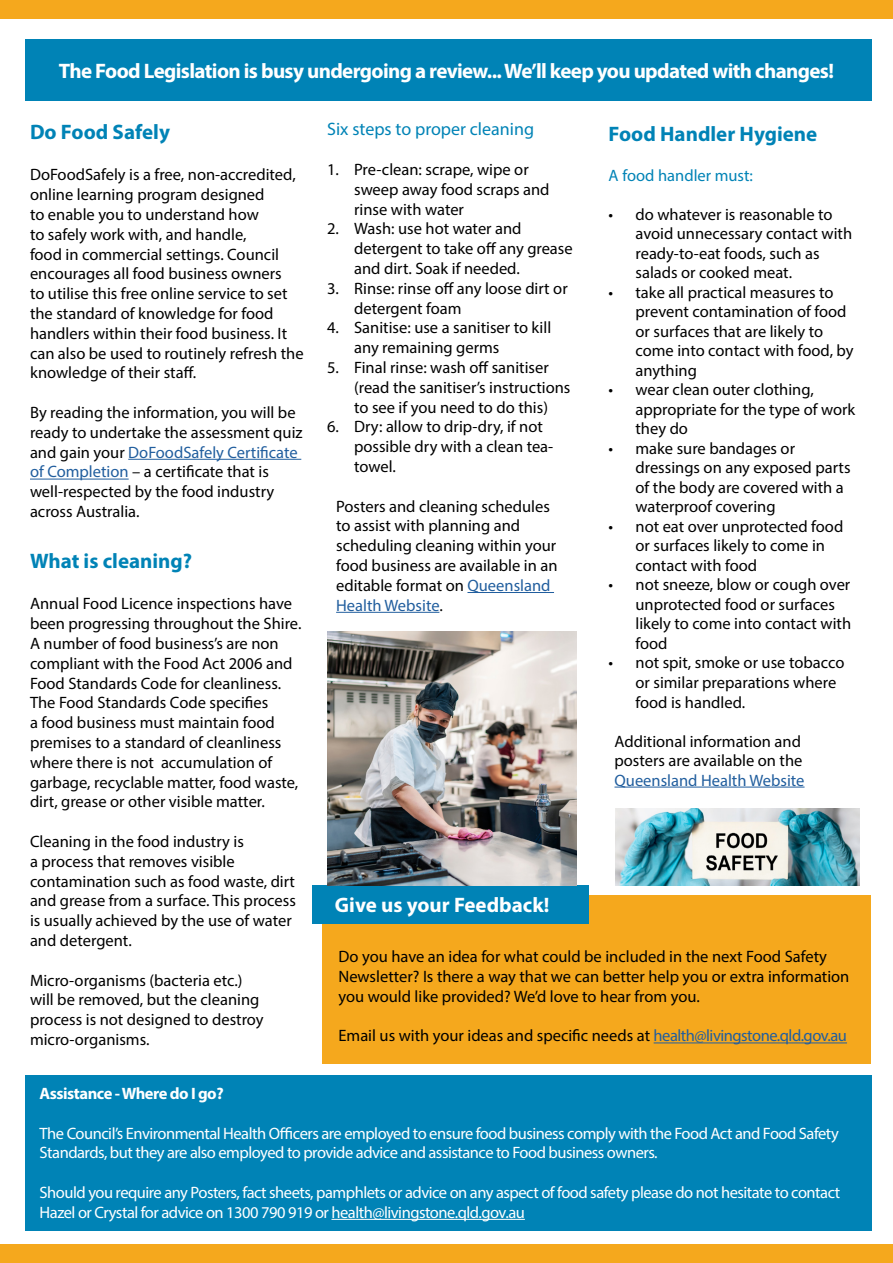
<style>
.page{position:relative;width:893px;height:1263px;background:#fff}
.page>*{position:absolute;margin:0;border:0;box-sizing:border-box;transform-origin:0 0}
.t1{font:700 21px "Myriad Pro";letter-spacing:-.03em;color:#fff}
.t2{font:700 21px "Myriad Pro";color:#0083b6}
.t3{font:700 21px "Myriad Pro";color:#fff}
.t4{font:18px "Myriad Pro";color:#0083b6}
.t5{font:16.5px/19.8px "Myriad Pro";color:#000}
.t6{font:16.5px/19.8px "Myriad Pro";letter-spacing:-.03em;color:#fff}
.t7{font:16.5px "Myriad Pro";color:#215e9e}
.t8{font:700 16.5px "Myriad Pro";letter-spacing:-.03em;color:#fff}
.t9{font:16.5px "Myriad Pro";color:#0083b6}
.s1{color:#215e9e}
</style>
<div class="page">
<div style="left:25px;top:1075px;width:846px;height:155px;background:#0083b6"></div>
<div style="left:0;top:0;width:893px;height:18px;background:#f5a81d"></div>
<div style="left:0;top:1245px;width:893px;height:18px;background:#f5a81d"></div>
<div style="left:25px;top:40px;width:846px;height:61px;background:#0083b6"></div>
<hr style="left:128px;top:459px;width:173px;height:1px;background:#215e9e">
<hr style="left:30px;top:479px;width:99px;height:1px;background:#215e9e">
<hr style="left:331px;top:1219px;width:194px;height:1px;background:#fff">
<div style="left:322px;top:895px;width:549px;height:168px;background:#f5a81d"></div>
<div style="left:312px;top:886px;width:277px;height:38px;background:#0083b6"></div>
<hr style="left:654px;top:1042px;width:193px;height:1px;background:#215e9e">
<hr style="left:467px;top:592px;width:87px;height:1px;background:#215e9e">
<hr style="left:336px;top:612px;width:103px;height:1px;background:#215e9e">
<hr style="left:614px;top:787px;width:190px;height:1px;background:#215e9e">
<img style="left:327px;top:631px;width:249px;height:255px">
<img style="left:616px;top:808px;width:244px;height:78px">
<p class="t1" style="left:59px;top:57px;width:777px">The Food Legislation is busy undergoing a review... We’ll keep you updated with changes!</p>
<p class="t2" style="left:30px;top:118px;width:142px">Do Food Safely</p>
<p class="t5" style="left:30px;top:165px;width:275px">DoFoodSafely is a free, non-accredited, online learning program designed<br>to enable you to understand how<br>to safely work with, and handle,<br>food in commercial settings. Council encourages all food business owners<br>to utilise this free online service to set the standard of knowledge for food handlers within their food business. It can also be used to routinely refresh the knowledge of their staff.</p>
<p class="t5" style="left:30px;top:402px;width:274px">By reading the information, you will be ready to undertake the assessment quiz and gain your <span class="s1">DoFoodSafely Certificate of Completion</span> – a certificate that is well-respected by the food industry across Australia.</p>
<p class="t2" style="left:30px;top:547px;width:164px">What is cleaning?</p>
<p class="t5" style="left:30px;top:594px;width:273px">Annual Food Licence inspections have been progressing throughout the Shire.<br>A number of food business’s are non compliant with the Food Act 2006 and Food Standards Code for cleanliness.<br>The Food Standards Code specifies<br>a food business must maintain food premises to a standard of cleanliness where there is not accumulation of garbage, recyclable matter, food waste, dirt, grease or other visible matter.</p>
<p class="t5" style="left:30px;top:831px;width:267px">Cleaning in the food industry is<br>a process that removes visible contamination such as food waste, dirt and grease from a surface. This process is usually achieved by the use of water and detergent.</p>
<p class="t5" style="left:30px;top:970px;width:235px">Micro-organisms (bacteria etc.) will be removed, but the cleaning process is not designed to destroy micro-organisms.</p>
<p class="t4" style="left:327px;top:118px;width:209px">Six steps to proper cleaning</p>
<p class="t5" style="left:354px;top:159px;width:197px;text-indent:-27px">1. Pre-clean: scrape, wipe or sweep away food scraps and rinse with water</p>
<p class="t5" style="left:354px;top:219px;width:220px;text-indent:-27px">2. Wash: use hot water and detergent to take off any grease and dirt. Soak if needed.</p>
<p class="t5" style="left:354px;top:278px;width:215px;text-indent:-27px">3. Rinse: rinse off any loose dirt or detergent foam</p>
<p class="t5" style="left:354px;top:318px;width:199px;text-indent:-27px">4. Sanitise: use a sanitiser to kill any remaining germs</p>
<p class="t5" style="left:354px;top:357px;width:218px;text-indent:-27px">5. Final rinse: wash off sanitiser (read the sanitiser’s instructions to see if you need to do this)</p>
<p class="t5" style="left:354px;top:417px;width:201px;text-indent:-27px">6. Dry: allow to drip-dry, if not possible dry with a clean tea&shy;towel.</p>
<p class="t5" style="left:336px;top:496px;width:223px">Posters and cleaning schedules to assist with planning and scheduling cleaning within your food business are available in an editable format on <span class="s1">Queensland<br>Health Website</span>.</p>
<p class="t2" style="left:608px;top:120px;width:210px">Food Handler Hygiene</p>
<p class="t9" style="left:608px;top:165px;width:146px">A food handler must:</p>
<p class="t5" style="left:635px;top:204px;width:218px;text-indent:-27px">• do whatever is reasonable to avoid unnecessary contact with ready-to-eat foods, such as salads or cooked meat.</p>
<p class="t5" style="left:635px;top:282px;width:220px;text-indent:-27px">• take all practical measures to prevent contamination of food or surfaces that are likely to come into contact with food, by anything</p>
<p class="t5" style="left:635px;top:380px;width:221px;text-indent:-27px">• wear clean outer clothing, appropriate for the type of work they do</p>
<p class="t5" style="left:635px;top:438px;width:217px;text-indent:-27px">• make sure bandages or dressings on any exposed parts of the body are covered with a waterproof covering</p>
<p class="t5" style="left:635px;top:516px;width:209px;text-indent:-27px">• not eat over unprotected food or surfaces likely to come in contact with food</p>
<p class="t5" style="left:635px;top:575px;width:217px;text-indent:-27px">• not sneeze, blow or cough over unprotected food or surfaces likely to come into contact with food</p>
<p class="t5" style="left:635px;top:653px;width:210px;text-indent:-27px">• not spit, smoke or use tobacco or similar preparations where food is handled.</p>
<p class="t5" style="left:614px;top:731px;width:189px">Additional information and posters are available on the</p>
<p class="t7" style="left:614px;top:770px;width:192px">Queensland Health Website</p>
<p class="t3" style="left:335px;top:891px;width:216px">Give us your Feedback!</p>
<p class="t5" style="left:338px;top:946px;width:512px">Do you have an idea for what could be included in the next Food Safety<br>Newsletter? Is there a way that we can better help you or extra information you would like provided? We’d love to hear from you.</p>
<p class="t5" style="left:338px;top:1025px;width:510px">Email us with your ideas and specific needs at <span class="s1">health@livingstone.qld.gov.au</span></p>
<p class="t8" style="left:40px;top:1082px;width:186px">Assistance - Where do I go?</p>
<p class="t6" style="left:40px;top:1123px;width:801px">The Council’s Environmental Health Officers are employed to ensure food business comply with the Food Act and Food Safety<br>Standards, but they are also employed to provide advice and assistance to Food business owners.</p>
<p class="t6" style="left:40px;top:1182px;width:802px">Should you require any Posters, fact sheets, pamphlets or advice on any aspect of food safety please do not hesitate to contact<br>Hazel or Crystal for advice on 1300 790 919 or health@livingstone.qld.gov.au</p>
</div>
